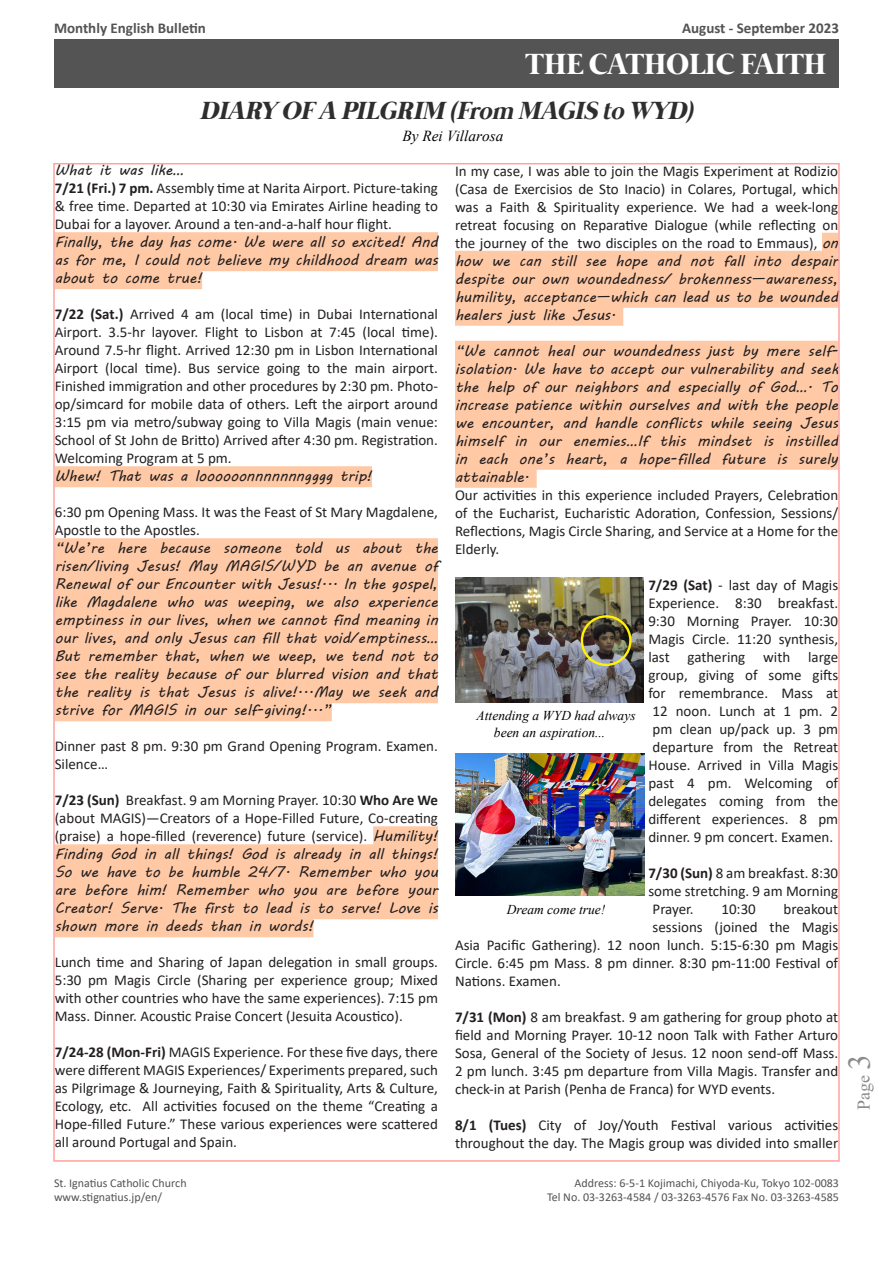
<style>
.page{position:relative;width:893px;height:1263px;background:#fff}
.page>*{position:absolute;margin:0;border:0;box-sizing:border-box;transform-origin:0 0}
.t1{font:700 30px "Mermaid";color:#fff}
.t2{font:italic 700 25.5px "Mermaid";color:#2e2e2e}
.t3{font:18px "Times New Roman";color:#8c8c8c}
.t4{font:italic 15.3px "Times New Roman";color:#000}
.t5{font:15px/18px "Calibri";color:#231f20;text-align:justify}
.t6{font:15px/18px "MV Boli";color:#231f20;text-align:justify}
.t7{font:700 15px "Calibri";color:#545454}
.t8{font:700 15px "Calibri";color:#535353}
.t9{font:italic 13.5px/16.2px "Times New Roman";color:#000}
.t10{font:12px/14.4px "Calibri";color:#535353}
.s1{font-weight:700}
.s2{font-family:"Calibri";font-weight:700}
.s3{font-family:"Calibri"}
.s4{font-family:"MV Boli"}
.s5{font-size:31.5px}
</style>
<div class="page">
<div style="left:54px;top:39px;width:785px;height:49px;background:#545454"></div>
<div style="left:55px;top:232px;width:383px;height:21px;background:#ffc9a6"></div>
<div style="left:55px;top:250px;width:383px;height:21px;background:#ffc9a6"></div>
<div style="left:55px;top:268px;width:147px;height:21px;background:#ffc9a6"></div>
<div style="left:55px;top:466px;width:317px;height:21px;background:#ffc9a6"></div>
<div style="left:55px;top:538px;width:383px;height:21px;background:#ffc9a6"></div>
<div style="left:55px;top:556px;width:383px;height:21px;background:#ffc9a6"></div>
<div style="left:55px;top:574px;width:383px;height:21px;background:#ffc9a6"></div>
<div style="left:55px;top:592px;width:383px;height:21px;background:#ffc9a6"></div>
<div style="left:55px;top:610px;width:383px;height:21px;background:#ffc9a6"></div>
<div style="left:55px;top:628px;width:383px;height:21px;background:#ffc9a6"></div>
<div style="left:55px;top:646px;width:383px;height:21px;background:#ffc9a6"></div>
<div style="left:55px;top:664px;width:383px;height:21px;background:#ffc9a6"></div>
<div style="left:55px;top:682px;width:383px;height:21px;background:#ffc9a6"></div>
<div style="left:55px;top:700px;width:277px;height:21px;background:#ffc9a6"></div>
<div style="left:373px;top:826px;width:65px;height:21px;background:#ffc9a6"></div>
<div style="left:55px;top:844px;width:383px;height:21px;background:#ffc9a6"></div>
<div style="left:55px;top:862px;width:383px;height:21px;background:#ffc9a6"></div>
<div style="left:55px;top:880px;width:383px;height:21px;background:#ffc9a6"></div>
<div style="left:55px;top:898px;width:383px;height:21px;background:#ffc9a6"></div>
<div style="left:55px;top:916px;width:258px;height:21px;background:#ffc9a6"></div>
<div style="left:822px;top:233px;width:16px;height:21px;background:#ffc9a6"></div>
<div style="left:455px;top:251px;width:383px;height:21px;background:#ffc9a6"></div>
<div style="left:455px;top:269px;width:383px;height:21px;background:#ffc9a6"></div>
<div style="left:455px;top:287px;width:383px;height:21px;background:#ffc9a6"></div>
<div style="left:455px;top:305px;width:168px;height:21px;background:#ffc9a6"></div>
<div style="left:455px;top:341px;width:383px;height:21px;background:#ffc9a6"></div>
<div style="left:455px;top:359px;width:383px;height:21px;background:#ffc9a6"></div>
<div style="left:455px;top:377px;width:383px;height:21px;background:#ffc9a6"></div>
<div style="left:455px;top:395px;width:383px;height:21px;background:#ffc9a6"></div>
<div style="left:455px;top:413px;width:383px;height:21px;background:#ffc9a6"></div>
<div style="left:455px;top:431px;width:383px;height:21px;background:#ffc9a6"></div>
<div style="left:455px;top:449px;width:383px;height:21px;background:#ffc9a6"></div>
<div style="left:455px;top:467px;width:82px;height:21px;background:#ffc9a6"></div>
<img style="left:455px;top:578px;width:189px;height:125px">
<img style="left:455px;top:754px;width:189px;height:142px">
<div style="left:581px;top:615px;width:51px;height:51px;border:2px solid #fff101;border-radius:50%"></div>
<p class="t7" style="left:54px;top:17px;width:153px">Monthly English Bulletin</p>
<p class="t8" style="left:682px;top:17px;width:158px">August - September 2023</p>
<p class="t1" style="left:526px;top:47px;width:302px">THE CATHOLIC FAITH</p>
<p class="t2" style="left:200px;top:96px;width:502px">DIARY OF A PILGRIM (From MAGIS to WYD)</p>
<p class="t4" style="left:402px;top:125px;width:103px">By Rei Villarosa</p>
<p class="t6" style="left:55px;top:161px;width:131px">What it was like…</p>
<p class="t5" style="left:55px;top:179px;width:385px"><span class="s1">7/21 (Fri.) 7 pm.</span> Assembly time at Narita Airport. Picture-taking &amp; free time. Departed at 10:30 via Emirates Airline heading to Dubai for a layover. Around a ten-and-a-half hour flight.</p>
<p class="t6" style="left:55px;top:233px;width:385px">Finally, the day has come. We were all so excited! And as for me, I could not believe my childhood dream was about to come true!</p>
<p class="t5" style="left:55px;top:305px;width:385px"><span class="s1">7/22 (Sat.)</span> Arrived 4 am (local time) in Dubai International Airport. 3.5-hr layover. Flight to Lisbon at 7:45 (local time).<br>Around 7.5-hr flight. Arrived 12:30 pm in Lisbon International Airport (local time). Bus service going to the main airport.<br>Finished immigration and other procedures by 2:30 pm. Photo&shy;op/simcard for mobile data of others. Left the airport around 3:15 pm via metro/subway going to Villa Magis (main venue:<br>School of St John de Britto) Arrived after 4:30 pm. Registration.<br>Welcoming Program at 5 pm.</p>
<p class="t6" style="left:55px;top:467px;width:319px">Whew! That was a loooooonnnnnnngggg trip!</p>
<p class="t5" style="left:55px;top:503px;width:385px">6:30 pm Opening Mass. It was the Feast of St Mary Magdalene,<br>Apostle to the Apostles.</p>
<p class="t6" style="left:55px;top:539px;width:385px">“We’re here because someone told us about the risen/living Jesus! May MAGIS/WYD be an avenue of Renewal of our Encounter with Jesus!... In the gospel, like Magdalene who was weeping, we also experience emptiness in our lives, when we cannot find meaning in our lives, and only Jesus can fill that void/emptiness… But remember that, when we weep, we tend not to see the reality because of our blurred vision and that the reality is that Jesus is alive!...May we seek and strive for MAGIS in our self-giving!...”</p>
<p class="t5" style="left:55px;top:737px;width:385px">Dinner past 8 pm. 9:30 pm Grand Opening Program. Examen.<br>Silence…</p>
<p class="t6" style="left:55px;top:791px;width:385px"><span class="s2">7/23 (Sun)</span> <span class="s3">Breakfast. 9 am Morning Prayer. 10:30</span> <span class="s2">Who Are We </span><span class="s3">(about MAGIS)—Creators of a Hope-Filled Future, Co-creating (praise) a hope-filled (reverence) future (service).</span> Humility!<br>Finding God in all things! God is already in all things!<br>So we have to be humble 24/7. Remember who you are before him! Remember who you are before your Creator! Serve. The first to lead is to serve! Love is shown more in deeds than in words!</p>
<p class="t5" style="left:55px;top:953px;width:385px">Lunch time and Sharing of Japan delegation in small groups.<br>5:30 pm Magis Circle (Sharing per experience group; Mixed with other countries who have the same experiences). 7:15 pm Mass. Dinner. Acoustic Praise Concert (Jesuita Acoustico).</p>
<p class="t5" style="left:55px;top:1043px;width:385px"><span class="s1">7/24-28 (Mon-Fri)</span> MAGIS Experience. For these five days, there were different MAGIS Experiences/ Experiments prepared, such as Pilgrimage &amp; Journeying, Faith &amp; Spirituality, Arts &amp; Culture, Ecology, etc. All activities focused on the theme “Creating a Hope-filled Future.” These various experiences were scattered all around Portugal and Spain.</p>
<p class="t5" style="left:455px;top:161px;width:385px">In my case, I was able to join the Magis Experiment at Rodizio (Casa de Exercisios de Sto Inacio) in Colares, Portugal, which was a Faith &amp; Spirituality experience. We had a week-long retreat focusing on Reparative Dialogue (while reflecting on the journey of the two disciples on the road to Emmaus), <span class="s4">on how we can still see hope and not fall into despair despite our own woundedness/ brokenness—awareness, humility, acceptance—which can lead us to be wounded healers just like Jesus.</span></p>
<p class="t6" style="left:455px;top:341px;width:385px">“We cannot heal our woundedness just by mere self&shy;isolation. We have to accept our vulnerability and seek the help of our neighbors and especially of God…. To increase patience within ourselves and with the people we encounter, and handle conflicts while seeing Jesus himself in our enemies…If this mindset is instilled in each one’s heart, a hope-filled future is surely attainable.</p>
<p class="t5" style="left:455px;top:485px;width:385px">Our activities in this experience included Prayers, Celebration of the Eucharist, Eucharistic Adoration, Confession, Sessions/ Reflections, Magis Circle Sharing, and Service at a Home for the Elderly.</p>
<p class="t5" style="left:648px;top:575px;width:191px"><span class="s1">7/29 (Sat)</span> - last day of Magis Experience. 8:30 breakfast.<br>9:30 Morning Prayer. 10:30<br>Magis Circle. 11:20 synthesis, last gathering with large group, giving of some gifts for remembrance. Mass at 12 noon. Lunch at 1 pm. 2 pm clean up/pack up. 3 pm departure from the Retreat House. Arrived in Villa Magis past 4 pm. Welcoming of delegates coming from the different experiences. 8 pm dinner. 9 pm concert. Examen.</p>
<p class="t5" style="left:648px;top:863px;width:191px"><span class="s1">7/30 (Sun)</span> 8 am breakfast. 8:30 some stretching. 9 am Morning Prayer.</p>
<p class="t9" style="left:494px;top:707px;width:143px;text-indent:-17px">Attending a WYD had always been an aspiration...</p>
<p class="t5" style="left:721px;top:899px;width:36px">10:30</p>
<p class="t5" style="left:783px;top:899px;width:56px">breakout</p>
<p class="t5" style="left:653px;top:917px;width:187px">sessions (joined the Magis</p>
<p class="t5" style="left:455px;top:935px;width:385px">Asia Pacific Gathering). 12 noon lunch. 5:15-6:30 pm Magis</p>
<p class="t5" style="left:455px;top:953px;width:385px">Circle. 6:45 pm Mass. 8 pm dinner. 8:30 pm-11:00 Festival of</p>
<p class="t5" style="left:455px;top:971px;width:107px">Nations. Examen.</p>
<p class="t5" style="left:455px;top:1007px;width:385px"><span class="s1">7/31 (Mon)</span> 8 am breakfast. 9 am gathering for group photo at field and Morning Prayer. 10-12 noon Talk with Father Arturo Sosa, General of the Society of Jesus. 12 noon send-off Mass.<br>2 pm lunch. 3:45 pm departure from Villa Magis. Transfer and check-in at Parish (Penha de Franca) for WYD events.</p>
<p class="t5" style="left:455px;top:1115px;width:385px"><span class="s1">8/1 (Tues)</span> City of Joy/Youth Festival various activities throughout the day. The Magis group was divided into smaller</p>
<p class="t9" style="left:507px;top:901px;width:100px">Dream come true!</p>
<p class="t3" style="left:851px;top:1110px;width:57px;rotate:-90deg">Page <span class="s5">3</span></p>
<p class="t10" style="left:54px;top:1175px;width:134px">St. Ignatius Catholic Church www.stignatius.jp/en/</p>
<p class="t10" style="left:547px;top:1175px;width:293px;text-align:right">Address: 6-5-1 Kojimachi, Chiyoda-Ku, Tokyo 102-0083<br>Tel No. 03-3263-4584 / 03-3263-4576 Fax No. 03-3263-4585</p>
</div>
